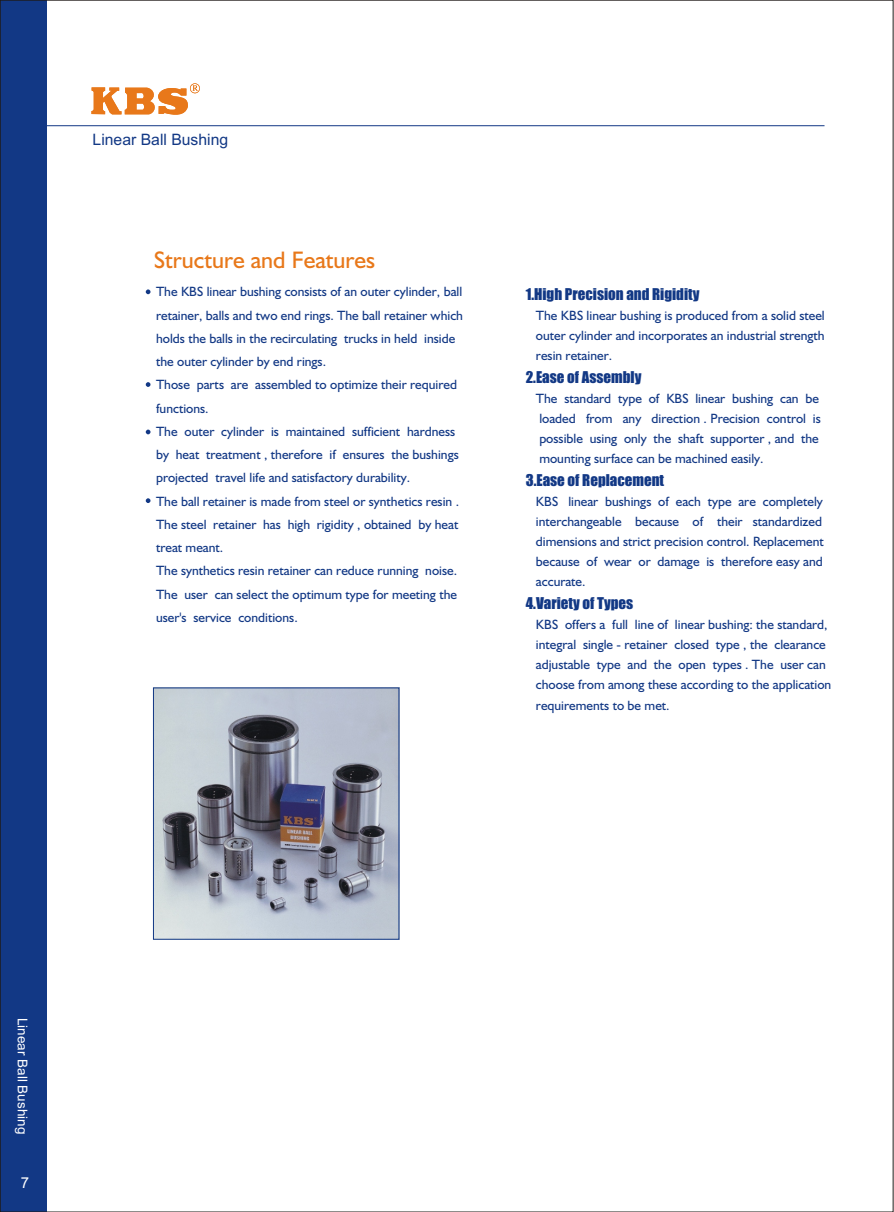
<style>
.page{position:relative;width:894px;height:1212px;background:#fff}
.page>*{position:absolute;margin:0;border:0;box-sizing:border-box;transform-origin:0 0}
.t1{font:24px "Humanst 521 BT";color:#e8781a}
.t2{font:15.75px "Arial";color:#123885}
.t3{font:15px "Impact";color:#123885}
.t4{font:15px "Arial";color:#fff}
.t5{font:13.5px/23.2px "Humanst 521 BT";color:#123885}
.t6{font:13.5px "Arial";color:#fff}
</style>
<div class="page">
<img style="left:155px;top:690px;width:242px;height:247px">
<div style="left:0;top:0;width:47px;height:1212px;background:#123885"></div>
<svg style="left:91px;top:83px;width:109px;height:32px"></svg>
<hr style="left:44px;top:125px;width:781px;height:1px;background:#123885">
<svg style="left:146px;top:289px;width:5px;height:5px"></svg>
<svg style="left:146px;top:382px;width:5px;height:5px"></svg>
<svg style="left:146px;top:430px;width:5px;height:4px"></svg>
<svg style="left:146px;top:498px;width:5px;height:5px"></svg>
<p class="t2" style="left:93px;top:134px;width:137px">Linear Ball Bushing</p>
<h1 class="t1" style="left:154px;top:250px;width:223px">Structure and Features</h1>
<p class="t5" style="left:156px;top:281px;width:309px">The KBS linear bushing consists of an outer cylinder, ball retainer, balls and two end rings. The ball retainer which holds the balls in the recirculating trucks in held inside the outer cylinder by end rings.<br>Those parts are assembled to optimize their required functions.<br>The outer cylinder is maintained sufficient hardness by heat treatment , therefore if ensures the bushings projected travel life and satisfactory durability.<br>The ball retainer is made from steel or synthetics resin .<br>The steel retainer has high rigidity , obtained by heat treat meant.<br>The synthetics resin retainer can reduce running noise.<br>The user can select the optimum type for meeting the user's service conditions.</p>
<p class="t3" style="left:526px;top:288px;width:175px">1.High Precision and Rigidity</p>
<p class="t5" style="left:536px;top:306px;width:290px;line-height:20.1px;text-align:justify">The KBS linear bushing is produced from a solid steel outer cylinder and incorporates an industrial strength resin retainer.</p>
<p class="t3" style="left:526px;top:371px;width:117px">2.Ease of Assembly</p>
<p class="t5" style="left:536px;top:389px;width:286px;line-height:20.1px">The standard type of KBS linear bushing can be loaded from any direction . Precision control is possible using only the shaft supporter , and the mounting surface can be machined easily.</p>
<p class="t3" style="left:526px;top:474px;width:140px">3.Ease of Replacement</p>
<p class="t5" style="left:536px;top:492px;width:289px;line-height:20.1px">KBS linear bushings of each type are completely interchangeable because of their standardized dimensions and strict precision control. Replacement because of wear or damage is therefore easy and accurate.</p>
<p class="t3" style="left:526px;top:597px;width:109px">4.Variety of Types</p>
<p class="t5" style="left:536px;top:616px;width:297px;line-height:20.1px">KBS offers a full line of linear bushing: the standard, integral single - retainer closed type , the clearance adjustable type and the open types . The user can choose from among these according to the application requirements to be met.</p>
<p class="t6" style="left:28px;top:1018px;width:118px;rotate:90deg">Linear Ball Bushing</p>
<p class="t4" style="left:21px;top:1177px;width:10px">7</p>
</div>
